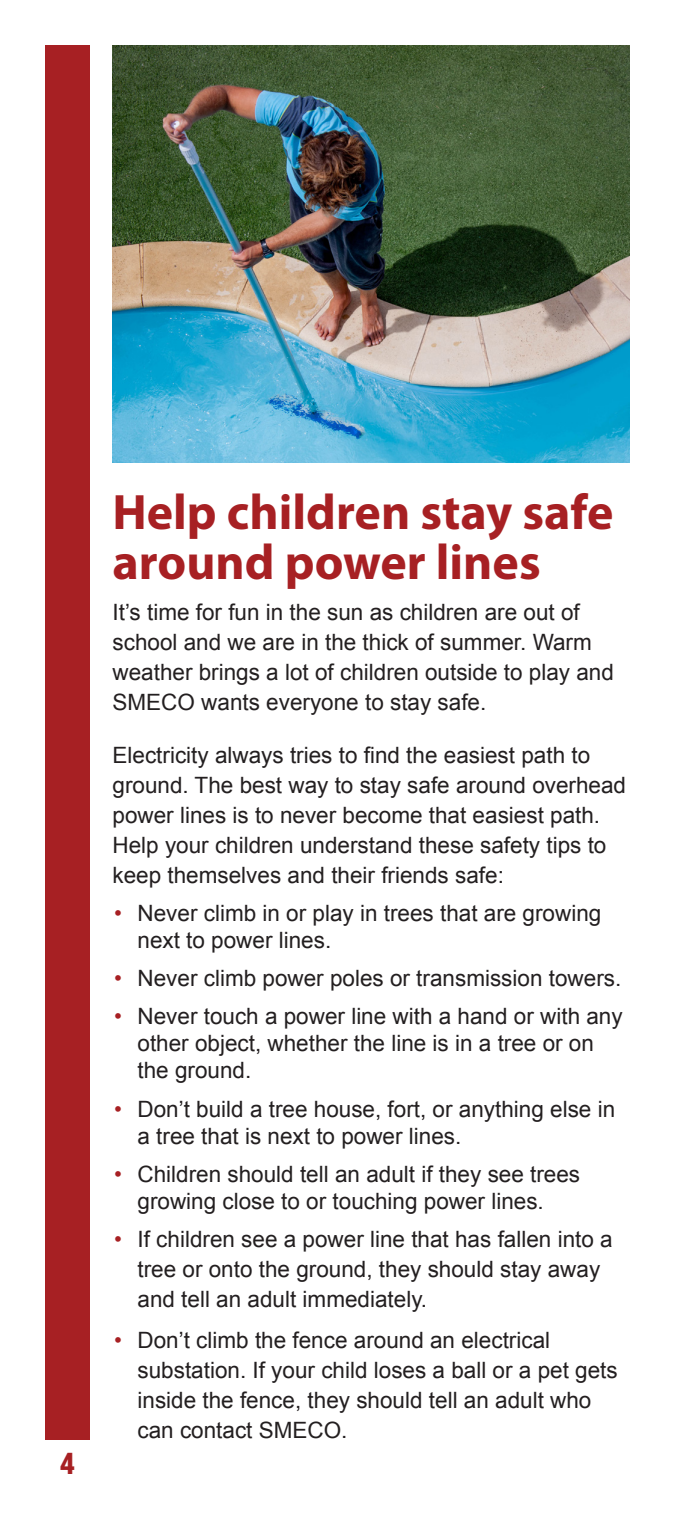
<style>
.page{position:relative;width:675px;height:1530px;background:#fff}
.page>*{position:absolute;margin:0;border:0;box-sizing:border-box;transform-origin:0 0}
.Interior_Head{font:700 50px/50px "Myriad Pro";color:#a72023}
.t1{font:700 30px "Helsinki";color:#a72023}
.Body{font:22.5px/30px "Arial";color:#231f20}
.s1{color:#a72023}
</style>
<div class="page">
<div style="left:45px;top:45px;width:45px;height:1395px;background:#a72023"></div>
<img style="left:112px;top:45px;width:518px;height:418px">
<h2 class="t1" style="left:60px;top:1446px;width:16px">4</h2>
<p class="Interior_Head" style="left:112px;top:485px;width:503px">Help children stay safe around power lines</p>
<p class="Body" style="left:112px;top:597px;width:503px">It’s time for fun in the sun as children are out of school and we are in the thick of summer. Warm weather brings a lot of children outside to play and SMECO wants everyone to stay safe.</p>
<p class="Body" style="left:112px;top:740px;width:515px">Electricity always tries to find the easiest path to ground. The best way to stay safe around overhead power lines is to never become that easiest path.<br>Help your children understand these safety tips to keep themselves and their friends safe:</p>
<p class="Body" style="left:138px;top:900px;width:465px;line-height:27px;text-indent:-24px"><span class="s1">•</span> Never climb in or play in trees that are growing next to power lines.</p>
<p class="Body" style="left:114px;top:963px;width:509px"><span class="s1">•</span> Never climb power poles or transmission towers.</p>
<p class="Body" style="left:138px;top:1003px;width:487px;line-height:27px;text-indent:-24px"><span class="s1">•</span> Never touch a power line with a hand or with any other object, whether the line is in a tree or on the ground.</p>
<p class="Body" style="left:138px;top:1095px;width:479px;line-height:27px;text-indent:-24px"><span class="s1">•</span> Don’t build a tree house, fort, or anything else in a tree that is next to power lines.</p>
<p class="Body" style="left:114px;top:1161px;width:468px;line-height:27px;text-align:center"><span class="s1">•</span> Children should tell an adult if they see trees growing close to or touching power lines.</p>
<p class="Body" style="left:138px;top:1224px;width:477px;text-indent:-24px"><span class="s1">•</span> If children see a power line that has fallen into a tree or onto the ground, they should stay away and tell an adult immediately.</p>
<p class="Body" style="left:138px;top:1326px;width:482px;text-indent:-24px"><span class="s1">•</span> Don’t climb the fence around an electrical substation. If your child loses a ball or a pet gets inside the fence, they should tell an adult who can contact SMECO.</p>
</div>
